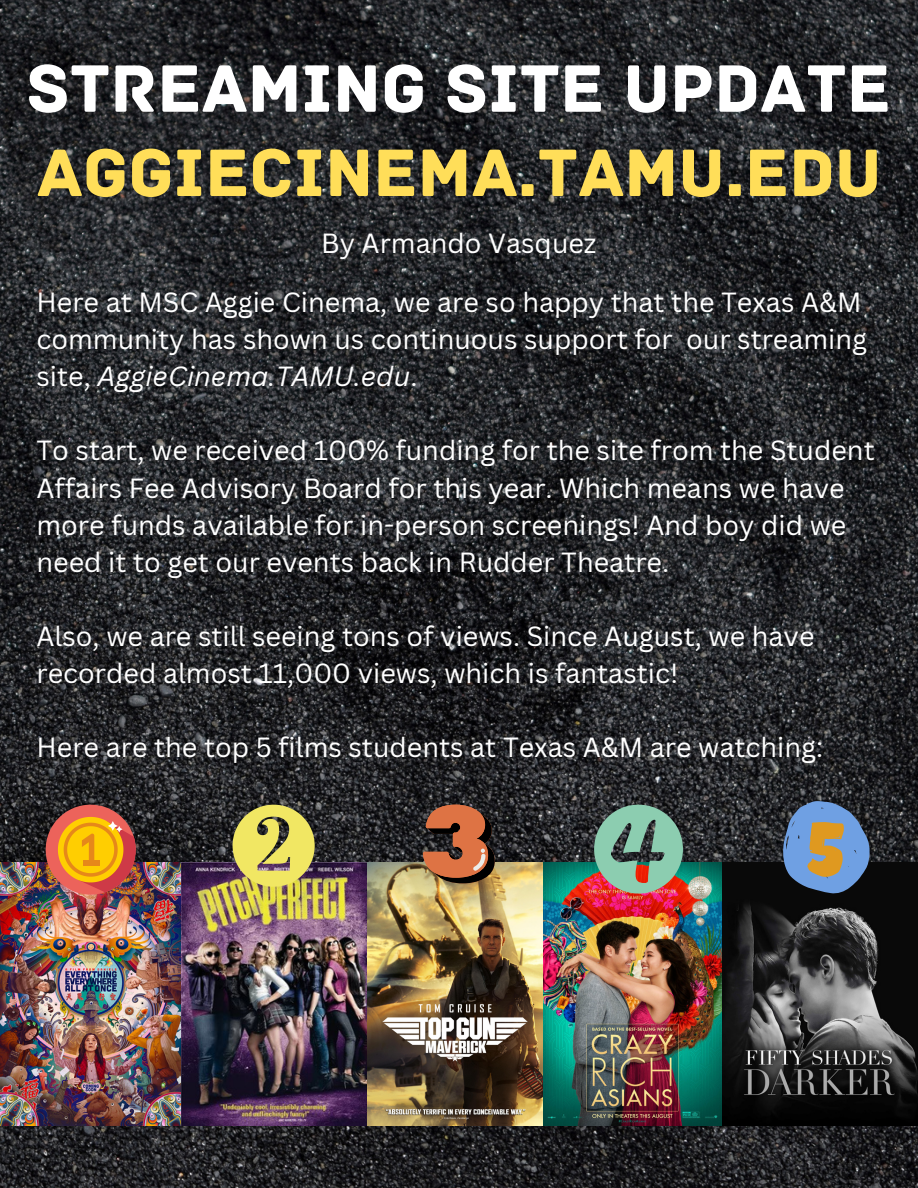
<style>
.page{position:relative;width:918px;height:1188px;background:#fff}
.page>*{position:absolute;margin:0;border:0;box-sizing:border-box;transform-origin:0 0}
.t1{font:70.5px "Archive";color:#ffde59}
.t2{font:70.5px "Archive";color:#fff}
.t3{font:27px/37.2px "Canva Sans";color:#fff}
.s1{font-style:italic}
</style>
<div class="page">
<img style="left:0;top:0;width:918px;height:1188px">
<img style="left:0;top:863px;width:918px;height:263px">
<img style="left:46px;top:805px;width:90px;height:90px">
<img style="left:233px;top:805px;width:82px;height:82px">
<svg style="left:423px;top:805px;width:72px;height:78px;background:#8f5437"></svg>
<img style="left:594px;top:805px;width:89px;height:89px">
<svg style="left:783px;top:801px;width:87px;height:93px;background:#6e7e91"></svg>
<h1 class="t2" style="left:27px;top:47px;width:865px">STREAMING SITE UPDATE</h1>
<h1 class="t1" style="left:37px;top:131px;width:846px">AGGIECINEMA.TAMU.EDU</h1>
<p class="t3" style="left:321px;top:223px;width:277px">By Armando Vasquez</p>
<p class="t3" style="left:37px;top:283px;width:832px">Here at MSC Aggie Cinema, we are so happy that the Texas A&amp;M community has shown us continuous support for our streaming site, <span class="s1">AggieCinema.TAMU.edu</span>.</p>
<p class="t3" style="left:37px;top:431px;width:840px">To start, we received 100% funding for the site from the Student Affairs Fee Advisory Board for this year. Which means we have more funds available for in-person screenings! And boy did we need it to get our events back in Rudder Theatre.</p>
<p class="t3" style="left:37px;top:617px;width:779px">Also, we are still seeing tons of views. Since August, we have recorded almost 11,000 views, which is fantastic!</p>
<p class="t3" style="left:37px;top:728px;width:788px">Here are the top 5 films students at Texas A&amp;M are watching:</p>
</div>
